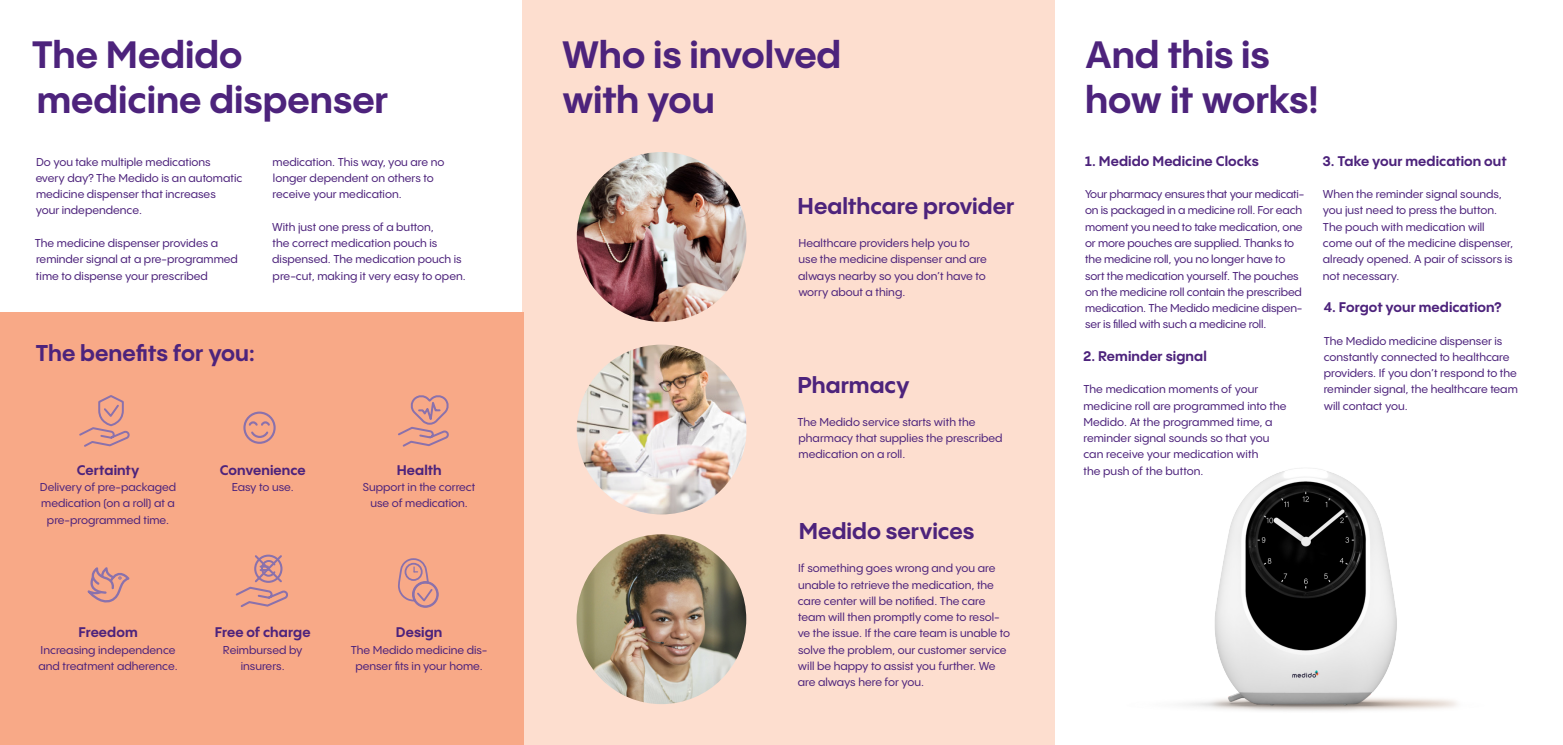
<style>
.page{position:relative;width:1563px;height:745px;background:#fff}
.page>*{position:absolute;margin:0;border:0;box-sizing:border-box;transform-origin:0 0}
.t1{font:700 37.5px/45px "PP Pangram Sans";color:#4d237c}
.t2{font:700 22.5px "PP Pangram Sans";color:#4d237c}
.H3_-_centered_white{font:700 13.75px "PP Pangram Sans";letter-spacing:.005em;color:#4d237c}
.Body_text{font:500 11.25px/16.2px "PP Pangram Sans";color:#4d237c}
.Body_text_-_white{font:500 11.25px/16.2px "PP Pangram Sans";color:#4d237c;text-align:center}
</style>
<div class="page">
<div style="left:522px;top:0;width:533px;height:744px;background:#fddecf"></div>
<div style="left:0;top:312px;width:523px;height:432px;background:#f8a987"></div>
<img style="left:1184px;top:468px;width:273px;height:243px">
<svg style="left:79px;top:395px;width:51px;height:52px"></svg>
<div style="left:243px;top:411px;width:33px;height:32px;border:2px solid #8a71ac;border-radius:50%"></div>
<svg style="left:243px;top:420px;width:33px;height:24px"></svg>
<svg style="left:87px;top:567px;width:43px;height:36px"></svg>
<svg style="left:235px;top:554px;width:53px;height:53px"></svg>
<div style="left:412px;top:581px;width:26px;height:26px;border:1px solid #8a71ac;border-radius:50%"></div>
<div style="left:413px;top:581px;width:25px;height:26px;border:2px solid #8a71ac;border-radius:50%"></div>
<svg style="left:398px;top:558px;width:36px;height:45px"></svg>
<svg style="left:398px;top:395px;width:51px;height:52px"></svg>
<img style="left:576px;top:534px;width:170px;height:169px;border-radius:85px">
<img style="left:577px;top:152px;width:169px;height:169px;border-radius:85px">
<img style="left:577px;top:344px;width:169px;height:170px;border-radius:85px">
<h1 class="t1" style="left:31px;top:31px;width:359px">The Medido medicine dispenser</h1>
<h1 class="t1" style="left:562px;top:31px;width:281px">Who is involved with you</h1>
<p class="Body_text" style="left:36px;top:153px;width:208px">Do you take multiple medications<br>every day? The Medido is an automatic medicine dispenser that increases<br>your independence.</p>
<p class="Body_text" style="left:35px;top:234px;width:205px">The medicine dispenser provides a reminder signal at a pre-programmed time to dispense your prescribed</p>
<p class="Body_text" style="left:273px;top:153px;width:173px">medication. This way, you are no longer dependent on others to receive your medication.</p>
<p class="Body_text" style="left:272px;top:218px;width:195px">With just one press of a button,<br>the correct medication pouch is dispensed. The medication pouch is pre-cut, making it very easy to open.</p>
<h2 class="t2" style="left:35px;top:338px;width:221px">The benefits for you:</h2>
<p class="H3_-_centered_white" style="left:77px;top:460px;width:64px">Certainty</p>
<p class="H3_-_centered_white" style="left:220px;top:460px;width:87px">Convenience</p>
<p class="H3_-_centered_white" style="left:397px;top:460px;width:46px">Health</p>
<p class="Body_text_-_white" style="left:40px;top:478px;width:138px">Delivery of pre-packaged medication (on a roll) at a pre-programmed time.</p>
<p class="Body_text_-_white" style="left:232px;top:478px;width:64px">Easy to use.</p>
<p class="Body_text_-_white" style="left:363px;top:478px;width:114px">Support in the correct use of medication.</p>
<p class="H3_-_centered_white" style="left:79px;top:623px;width:61px">Freedom</p>
<p class="H3_-_centered_white" style="left:215px;top:623px;width:97px">Free of charge</p>
<p class="H3_-_centered_white" style="left:396px;top:623px;width:48px">Design</p>
<p class="Body_text_-_white" style="left:38px;top:641px;width:141px;text-align:left">Increasing independence and treatment adherence.</p>
<p class="Body_text_-_white" style="left:223px;top:641px;width:81px">Reimbursed by insurers.</p>
<p class="Body_text_-_white" style="left:351px;top:641px;width:138px">The Medido medicine dis&shy;penser fits in your home.</p>
<h2 class="t2" style="left:797px;top:192px;width:219px">Healthcare provider</h2>
<p class="Body_text" style="left:798px;top:234px;width:190px">Healthcare providers help you to use the medicine dispenser and are always nearby so you don’t have to worry about a thing.</p>
<h2 class="t2" style="left:797px;top:371px;width:113px">Pharmacy</h2>
<p class="Body_text" style="left:797px;top:413px;width:207px">The Medido service starts with the pharmacy that supplies the prescribed medication on a roll.</p>
<p class="t2" style="left:799px;top:515px;width:177px">Medido services</p>
<p class="Body_text" style="left:798px;top:559px;width:214px">If something goes wrong and you are unable to retrieve the medication, the care center will be notified. The care team will then promptly come to resol&shy;ve the issue. If the care team is unable to solve the problem, our customer service will be happy to assist you further. We are always here for you.</p>
<h1 class="t1" style="left:1085px;top:31px;width:235px">And this is how it works!</h1>
<h3 class="H3_-_centered_white" style="left:1085px;top:152px;width:175px">1. Medido Medicine Clocks</h3>
<h3 class="Body_text" style="left:1085px;top:186px;width:221px">Your pharmacy ensures that your medicati&shy;on is packaged in a medicine roll. For each moment you need to take medication, one or more pouches are supplied. Thanks to the medicine roll, you no longer have to sort the medication yourself. The pouches on the medicine roll contain the prescribed medication. The Medido medicine dispen&shy;ser is filled with such a medicine roll.</h3>
<h3 class="H3_-_centered_white" style="left:1083px;top:347px;width:125px">2. Reminder signal</h3>
<p class="Body_text" style="left:1083px;top:381px;width:205px">The medication moments of your medicine roll are programmed into the<br>Medido. At the programmed time, a reminder signal sounds so that you can receive your medication with<br>the push of the button.</p>
<h3 class="H3_-_centered_white" style="left:1323px;top:152px;width:185px">3. Take your medication out</h3>
<p class="Body_text" style="left:1323px;top:186px;width:192px">When the reminder signal sounds, you just need to press the button.<br>The pouch with medication will come out of the medicine dispenser, already opened. A pair of scissors is not necessary.</p>
<h3 class="H3_-_centered_white" style="left:1323px;top:298px;width:179px">4. Forgot your medication?</h3>
<p class="Body_text" style="left:1323px;top:332px;width:196px">The Medido medicine dispenser is constantly connected to healthcare providers. If you don’t respond to the reminder signal, the healthcare team will contact you.</p>
</div>
